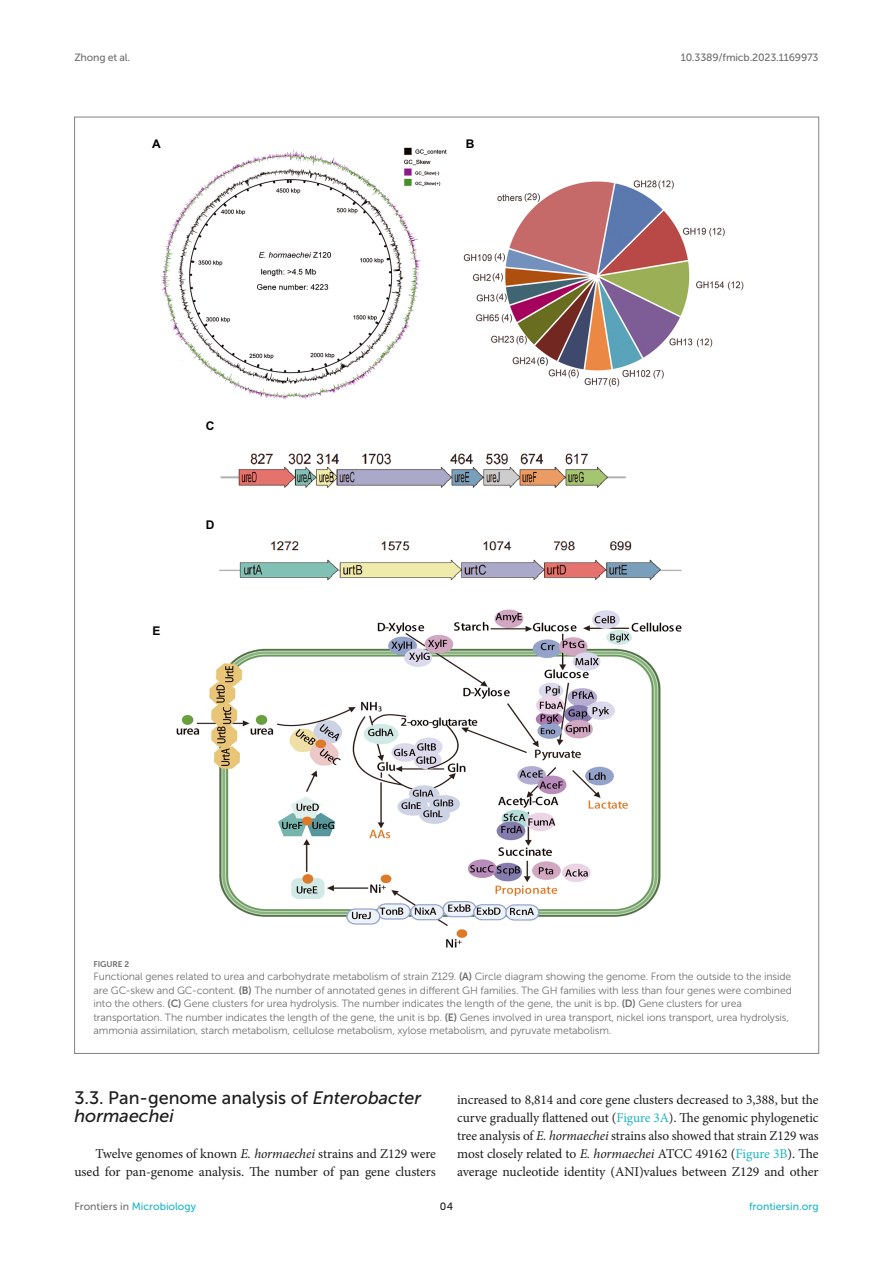
<style>
.page{position:relative;width:893px;height:1263px;background:#fff}
.page>*{position:absolute;margin:0;border:0;box-sizing:border-box;transform-origin:0 0}
.HEAD_2{font:18px/18px "Museo Sans 500";color:#1b1c1b}
.TEXT_FLUSH{font:13.5px/18px "Minion Pro";letter-spacing:-.01em;color:#1b1c1b;text-align:right}
.t1{font:700 12px "Arial";color:#000}
.FIG_LEG{font:10.5px/13.5px "Museo Sans 300";letter-spacing:-.01em;color:#706f70}
.t2{font:10.5px "Museo Sans 500";color:#1db5c3}
.t3{font:10.5px "Museo Sans 500";letter-spacing:-.015em;color:#706f70}
.t4{font:10.5px "Museo Sans 500";color:#1b1c1b}
.FIG_HD{font:8.25px "Museo Sans 700";letter-spacing:-.01em;color:#706f70}
.s1{font-family:"Museo Sans 700"}
.s2{font-style:italic}
.s3{color:#1db5c3}
.s4{color:#706f70}
</style>
<div class="page">
<img style="left:161px;top:147px;width:583px;height:801px">
<p class="t3" style="left:74px;top:51px;width:57px">Zhong et al.</p>
<p class="t3" style="left:681px;top:51px;width:139px">10.3389/fmicb.2023.1169973</p>
<p class="t1" style="left:152px;top:135px;width:10px">A</p>
<p class="t1" style="left:152px;top:622px;width:10px">E</p>
<p class="t1" style="left:206px;top:418px;width:10px">C</p>
<p class="t1" style="left:206px;top:517px;width:10px">D</p>
<p class="t1" style="left:466px;top:135px;width:10px">B</p>
<p class="FIG_HD" style="left:94px;top:959px;width:37px">FIGURE 2</p>
<p class="FIG_LEG" style="left:94px;top:970px;width:700px">Functional genes related to urea and carbohydrate metabolism of strain Z129. <span class="s1">(A)</span> Circle diagram showing the genome. From the outside to the inside are GC-skew and GC-content. <span class="s1">(B)</span> The number of annotated genes in different GH families. The GH families with less than four genes were combined into the others. <span class="s1">(C)</span> Gene clusters for urea hydrolysis. The number indicates the length of the gene, the unit is bp. <span class="s1">(D)</span> Gene clusters for urea transportation. The number indicates the length of the gene, the unit is bp. <span class="s1">(E)</span> Genes involved in urea transport, nickel ions transport, urea hydrolysis, ammonia assimilation, starch metabolism, cellulose metabolism, xylose metabolism, and pyruvate metabolism.</p>
<p class="HEAD_2" style="left:74px;top:1089px;width:348px">3.3. Pan-genome analysis of <span class="s2">Enterobacter hormaechei</span></p>
<p class="TEXT_FLUSH" style="left:74px;top:1145px;width:363px">Twelve genomes of known <span class="s2">E. hormaechei</span> strains and Z129 were used for pan-genome analysis. The number of pan gene clusters</p>
<p class="TEXT_FLUSH" style="left:457px;top:1091px;width:363px;text-align:justify">increased to 8,814 and core gene clusters decreased to 3,388, but the curve gradually flattened out (<span class="s3">Figure 3A</span>). The genomic phylogenetic tree analysis of <span class="s2">E. hormaechei</span> strains also showed that strain Z129 was most closely related to <span class="s2">E. hormaechei</span> ATCC 49162 (<span class="s3">Figure 3B</span>). The average nucleotide identity (ANI)values between Z129 and other</p>
<p class="t2" style="left:74px;top:1200px;width:123px"><span class="s4">Frontiers in</span> Microbiology</p>
<p class="t4" style="left:440px;top:1200px;width:15px">04</p>
<p class="t2" style="left:749px;top:1200px;width:71px">frontiersin.org</p>
</div>
